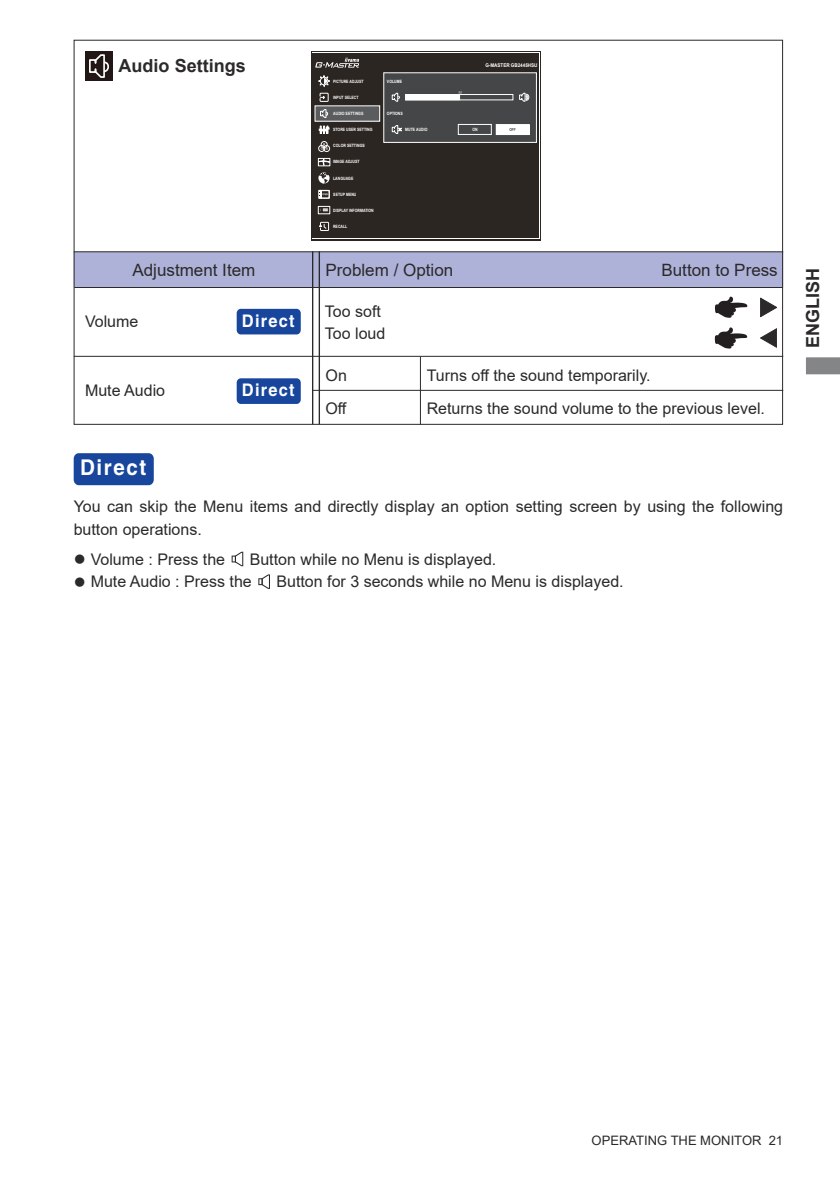
<style>
.page{position:relative;width:840px;height:1191px;background:#fff}
.page>*{position:absolute;margin:0;border:0;box-sizing:border-box;transform-origin:0 0}
.t1{font:700 21.6px "Helvetica";letter-spacing:.075em;color:#fff;scale:.95 1}
.t2{font:700 18px "Arial";color:#2b292a}
.t3{font:700 17.4px "Helvetica";letter-spacing:.075em;color:#fff;scale:.95 1}
.t4{font:17px "Arial";color:#2b292a}
.t5{font:16px/22.6px "Arial";color:#2b292a}
.t6{font:13px "Arial";color:#2b292a}
.t7{font:700 5px "Arial";color:#fff;scale:.9 1}
.t8{font:700 4.4px "Arial";color:#fff;scale:.8 1}
.t9{font:700 4.2px "Arial";color:#454647;scale:.8 1}
</style>
<div class="page">
<svg style="left:806px;top:357px;width:33px;height:17px"></svg>
<svg style="left:715px;top:297px;width:32px;height:21px"></svg>
<svg style="left:760px;top:328px;width:16px;height:20px"></svg>
<svg style="left:760px;top:297px;width:16px;height:20px"></svg>
<svg style="left:714px;top:327px;width:33px;height:21px"></svg>
<div style="left:74px;top:252px;width:708px;height:36px;background:#aeb2d8;border:2px solid #aeb2d8"></div>
<hr style="left:74px;top:287px;width:708px;height:1px;background:#2b292a">
<hr style="left:74px;top:251px;width:708px;height:1px;background:#2b292a">
<hr style="left:312px;top:251px;width:1px;height:173px;background:#2b292a">
<hr style="left:318px;top:251px;width:2px;height:173px;background:#2b292a">
<hr style="left:74px;top:356px;width:708px;height:1px;background:#2b292a">
<hr style="left:312px;top:390px;width:470px;height:1px;background:#2b292a">
<hr style="left:419px;top:357px;width:1px;height:68px;background:#2b292a">
<div style="left:237px;top:310px;width:63px;height:23px;background:#18469d;border-radius:3px"></div>
<div style="left:236px;top:309px;width:64px;height:25px;border:2px solid #18469d;border-radius:3px"></div>
<div style="left:237px;top:379px;width:63px;height:24px;background:#18469d;border-radius:3px"></div>
<div style="left:236px;top:378px;width:64px;height:26px;border:2px solid #18469d;border-radius:3px"></div>
<svg style="left:241px;top:551px;width:3px;height:16px"></svg>
<svg style="left:231px;top:552px;width:12px;height:14px"></svg>
<svg style="left:258px;top:574px;width:12px;height:15px"></svg>
<div style="left:75px;top:454px;width:78px;height:30px;background:#18469d;border-radius:4px"></div>
<div style="left:74px;top:453px;width:80px;height:32px;border:2px solid #18469d;border-radius:4px"></div>
<div style="left:312px;top:53px;width:226px;height:185px;background:#2c2623"></div>
<div style="left:315px;top:106px;width:64px;height:15px;background:#5b5c5e"></div>
<div style="left:383px;top:73px;width:153px;height:69px;background:#454647"></div>
<div style="left:383px;top:73px;width:153px;height:70px;border:1px solid #fff"></div>
<svg style="left:318px;top:75px;width:11px;height:12px"></svg>
<div style="left:318px;top:158px;width:12px;height:8px;border:1px solid #fff"></div>
<svg style="left:318px;top:159px;width:12px;height:7px"></svg>
<div style="left:321px;top:141px;width:6px;height:7px;border:1px solid #fff;border-radius:50%"></div>
<div style="left:318px;top:145px;width:6px;height:7px;border:1px solid #fff;border-radius:50%"></div>
<div style="left:323px;top:145px;width:6px;height:7px;border:1px solid #fff;border-radius:50%"></div>
<svg style="left:320px;top:143px;width:7px;height:7px"></svg>
<svg style="left:318px;top:172px;width:11px;height:12px"></svg>
<div style="left:320px;top:222px;width:9px;height:9px;border:1px solid #fff"></div>
<svg style="left:319px;top:224px;width:7px;height:5px"></svg>
<div style="left:319px;top:93px;width:9px;height:9px;border:1px solid #fff"></div>
<svg style="left:320px;top:109px;width:8px;height:9px"></svg>
<div style="left:318px;top:190px;width:11px;height:9px;border:1px solid #fff"></div>
<svg style="left:319px;top:190px;width:8px;height:8px"></svg>
<div style="left:318px;top:206px;width:12px;height:8px;border:1px solid #fff"></div>
<svg style="left:320px;top:209px;width:7px;height:2px"></svg>
<svg style="left:319px;top:126px;width:10px;height:7px"></svg>
<svg style="left:315px;top:58px;width:44px;height:10px"></svg>
<div style="left:405px;top:95px;width:54px;height:5px;background:#fff"></div>
<div style="left:405px;top:94px;width:108px;height:6px;border:1px solid #fff"></div>
<div style="left:457px;top:124px;width:34px;height:11px;border:1px solid #fff"></div>
<div style="left:496px;top:125px;width:33px;height:9px;background:#fff"></div>
<div style="left:495px;top:124px;width:34px;height:11px;border:1px solid #fff"></div>
<svg style="left:519px;top:93px;width:10px;height:9px"></svg>
<svg style="left:391px;top:93px;width:8px;height:9px"></svg>
<svg style="left:391px;top:125px;width:10px;height:9px"></svg>
<div style="left:85px;top:51px;width:28px;height:30px;background:#221714"></div>
<svg style="left:89px;top:54px;width:20px;height:24px"></svg>
<p class="t2" style="left:118px;top:59px;width:129px">Audio Settings</p>
<p class="t8" style="left:333px;top:78px;width:40px">PICTURE ADJUST</p>
<p class="t8" style="left:333px;top:95px;width:33px">INPUT SELECT</p>
<p class="t8" style="left:333px;top:111px;width:39px">AUDIO SETTINGS</p>
<p class="t8" style="left:333px;top:127px;width:51px">STORE USER SETTING</p>
<p class="t8" style="left:333px;top:143px;width:41px">COLOR SETTINGS</p>
<p class="t8" style="left:333px;top:175px;width:27px">LANGUAGE</p>
<p class="t8" style="left:333px;top:159px;width:35px">IMAGE ADJUST</p>
<p class="t8" style="left:333px;top:192px;width:30px">SETUP MENU</p>
<p class="t8" style="left:333px;top:208px;width:52px">DISPLAY INFORMATION</p>
<p class="t8" style="left:333px;top:224px;width:19px">RECALL</p>
<p class="t8" style="left:387px;top:78px;width:20px">VOLUME</p>
<p class="t8" style="left:387px;top:111px;width:21px">OPTIONS</p>
<p class="t8" style="left:405px;top:127px;width:29px">MUTE AUDIO</p>
<p class="t7" style="left:485px;top:63px;width:59px">G-MASTER GB2445HSU</p>
<p class="t8" style="left:472px;top:127px;width:8px">ON</p>
<p class="t9" style="left:509px;top:127px;width:10px">OFF</p>
<p class="t4" style="left:132px;top:263px;width:124px">Adjustment Item</p>
<p class="t4" style="left:325px;top:263px;width:129px">Problem / Option</p>
<p class="t4" style="left:661px;top:263px;width:118px">Button to Press</p>
<p class="t5" style="left:85px;top:312px;width:55px">Volume</p>
<p class="t5" style="left:325px;top:301px;width:62px">Too soft<br>Too loud</p>
<p class="t3" style="left:242px;top:310px;width:57px">Direct</p>
<p class="t5" style="left:85px;top:380px;width:82px">Mute Audio</p>
<h1 class="t1" style="left:80px;top:455px;width:71px">Direct</h1>
<p class="t3" style="left:242px;top:380px;width:57px">Direct</p>
<p class="t5" style="left:325px;top:360px;width:23px;line-height:33.4px">On<br>Off</p>
<p class="t5" style="left:426px;top:358px;width:339px;line-height:33.6px">Turns off the sound temporarily.<br>Returns the sound volume to the previous level.</p>
<p class="t5" style="left:74px;top:497px;width:710px">You can skip the Menu items and directly display an option setting screen by using the following button operations.</p>
<p class="t5" style="left:74px;top:549px;width:153px">● Volume : Press the</p>
<p class="t5" style="left:249px;top:549px;width:248px">Button while no Menu is displayed.</p>
<p class="t5" style="left:74px;top:572px;width:179px">● Mute Audio : Press the</p>
<p class="t5" style="left:276px;top:572px;width:348px">Button for 3 seconds while no Menu is displayed.</p>
<p class="t2" style="left:802px;top:348px;width:82px;rotate:-90deg">ENGLISH</p>
<p class="t6" style="left:591px;top:1136px;width:193px">OPERATING THE MONITOR 21</p>
</div>
